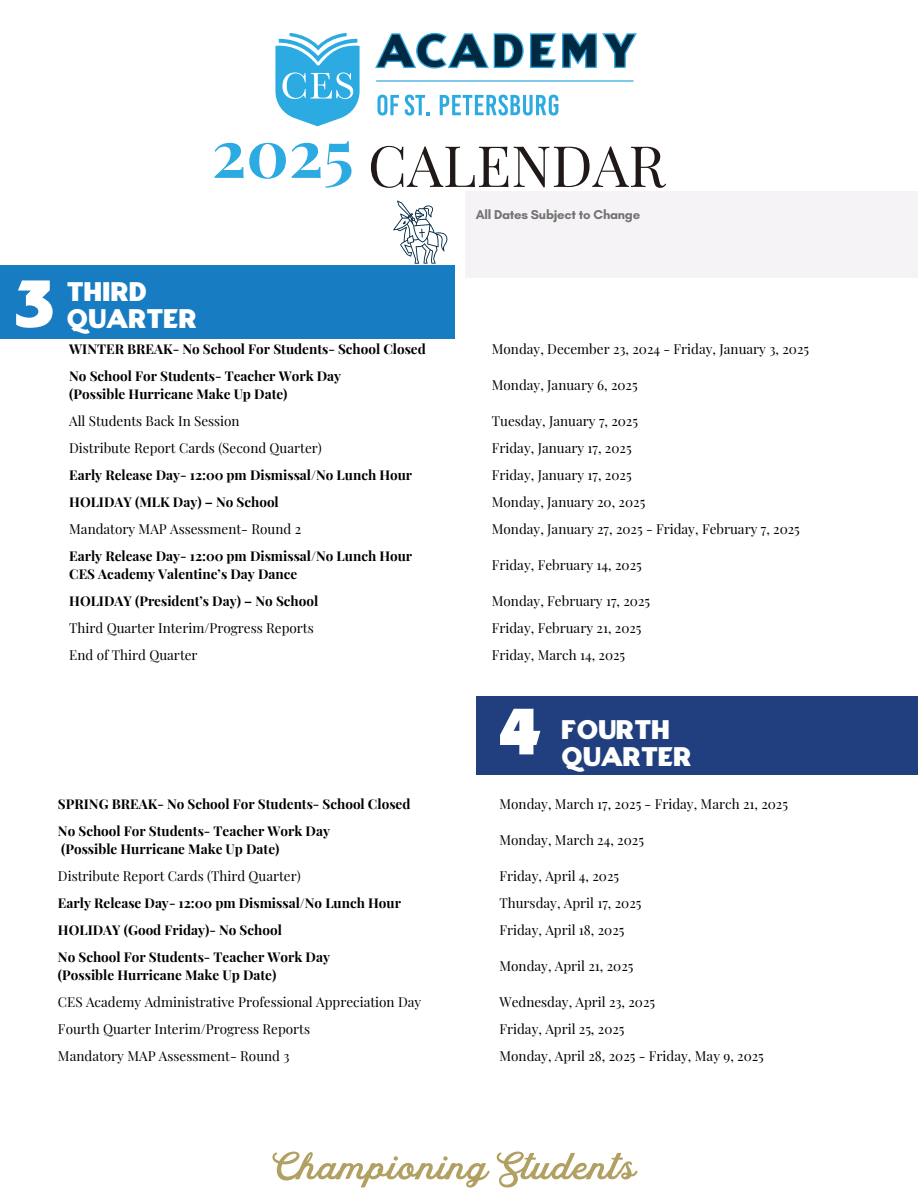
<style>
.page{position:relative;width:918px;height:1188px;background:#fff}
.page>*{position:absolute;margin:0;border:0;box-sizing:border-box;transform-origin:0 0}
.t1{font:700 66px "Playfair Display";color:#2caae2}
.t2{font:65.4px "Epilogue";color:#fff}
.t3{font:57px "Playfair Display";color:#201917}
.t4{font:27px/27px "Epilogue";color:#fff}
.t5{font:13.5px "Playfair Display";color:#000}
.t6{font:700 13.5px "Playfair Display";color:#000}
.t7{font:700 13.05px "Glacial Indifference";letter-spacing:-.02em;color:#737373}
</style>
<div class="page">
<div style="left:0;top:265px;width:455px;height:73px;background:#177cc1"></div>
<div style="left:476px;top:696px;width:442px;height:79px;background:#213f7e"></div>
<div style="left:465px;top:192px;width:453px;height:86px;background:#f5f3f5"></div>
<svg style="left:393px;top:201px;width:55px;height:63px"></svg>
<svg style="left:272px;top:1152px;width:218px;height:36px"></svg>
<svg style="left:497px;top:1152px;width:140px;height:36px"></svg>
<svg style="left:275px;top:33px;width:85px;height:93px"></svg>
<svg style="left:375px;top:32px;width:262px;height:37px"></svg>
<svg style="left:377px;top:95px;width:22px;height:21px"></svg>
<svg style="left:405px;top:95px;width:25px;height:21px"></svg>
<svg style="left:440px;top:95px;width:118px;height:21px"></svg>
<hr style="left:376px;top:80px;width:258px;height:2px;background:#2fa9e0">
<p class="t1" style="left:212px;top:106px;width:143px">2025</p>
<p class="t3" style="left:368px;top:125px;width:299px">CALENDAR</p>
<p class="t7" style="left:476px;top:207px;width:166px">All Dates Subject to Change</p>
<p class="t2" style="left:14px;top:264px;width:42px">3</p>
<p class="t4" style="left:67px;top:280px;width:132px">THIRD<br>QUARTER</p>
<p class="t6" style="left:69px;top:340px;width:358px">WINTER BREAK- No School For Students- School Closed</p>
<h1 class="t5" style="left:492px;top:340px;width:319px">Monday, December 23, 2024 - Friday, January 3, 2025</h1>
<h2 class="t6" style="left:69px;top:367px;width:274px">No School For Students- Teacher Work Day</h2>
<p class="t6" style="left:69px;top:385px;width:220px">(Possible Hurricane Make Up Date)</p>
<p class="t5" style="left:492px;top:376px;width:147px">Monday, January 6, 2025</p>
<p class="t5" style="left:69px;top:412px;width:172px">All Students Back In Session</p>
<h3 class="t5" style="left:492px;top:412px;width:148px">Tuesday, January 7, 2025</h3>
<p class="t5" style="left:69px;top:439px;width:254px">Distribute Report Cards (Second Quarter)</p>
<p class="t5" style="left:492px;top:439px;width:141px">Friday, January 17, 2025</p>
<p class="t6" style="left:69px;top:466px;width:345px">Early Release Day- 12:00 pm Dismissal/No Lunch Hour</p>
<p class="t5" style="left:492px;top:466px;width:141px">Friday, January 17, 2025</p>
<p class="t6" style="left:69px;top:493px;width:211px">HOLIDAY (MLK Day) – No School</p>
<p class="t5" style="left:492px;top:493px;width:155px">Monday, January 20, 2025</p>
<p class="t5" style="left:69px;top:520px;width:233px">Mandatory MAP Assessment- Round 2</p>
<p class="t5" style="left:492px;top:520px;width:310px">Monday, January 27, 2025 - Friday, February 7, 2025</p>
<p class="t6" style="left:69px;top:547px;width:345px">Early Release Day- 12:00 pm Dismissal/No Lunch Hour</p>
<p class="t6" style="left:69px;top:565px;width:230px">CES Academy Valentine’s Day Dance</p>
<p class="t5" style="left:492px;top:556px;width:151px">Friday, February 14, 2025</p>
<p class="t6" style="left:69px;top:592px;width:251px">HOLIDAY (President’s Day) – No School</p>
<p class="t5" style="left:492px;top:592px;width:160px">Monday, February 17, 2025</p>
<p class="t5" style="left:69px;top:619px;width:246px">Third Quarter Interim/Progress Reports</p>
<p class="t5" style="left:492px;top:619px;width:151px">Friday, February 21, 2025</p>
<p class="t5" style="left:69px;top:646px;width:130px">End of Third Quarter</p>
<p class="t5" style="left:492px;top:646px;width:135px">Friday, March 14, 2025</p>
<p class="t2" style="left:498px;top:692px;width:46px">4</p>
<p class="t4" style="left:562px;top:718px;width:132px">FOURTH<br>QUARTER</p>
<p class="t6" style="left:58px;top:795px;width:354px">SPRING BREAK- No School For Students- School Closed</p>
<p class="t5" style="left:499px;top:795px;width:290px">Monday, March 17, 2025 - Friday, March 21, 2025</p>
<p class="t6" style="left:58px;top:822px;width:274px">No School For Students- Teacher Work Day</p>
<p class="t6" style="left:61px;top:840px;width:220px">(Possible Hurricane Make Up Date)</p>
<p class="t5" style="left:499px;top:831px;width:146px">Monday, March 24, 2025</p>
<p class="t5" style="left:58px;top:867px;width:244px">Distribute Report Cards (Third Quarter)</p>
<p class="t5" style="left:499px;top:867px;width:121px">Friday, April 4, 2025</p>
<p class="t6" style="left:58px;top:894px;width:345px">Early Release Day- 12:00 pm Dismissal/No Lunch Hour</p>
<h4 class="t5" style="left:499px;top:894px;width:143px">Thursday, April 17, 2025</h4>
<p class="t6" style="left:58px;top:921px;width:225px">HOLIDAY (Good Friday)- No School</p>
<p class="t5" style="left:499px;top:921px;width:126px">Friday, April 18, 2025</p>
<p class="t6" style="left:58px;top:948px;width:274px">No School For Students- Teacher Work Day</p>
<p class="t6" style="left:58px;top:966px;width:220px">(Possible Hurricane Make Up Date)</p>
<p class="t5" style="left:499px;top:957px;width:135px">Monday, April 21, 2025</p>
<p class="t5" style="left:58px;top:993px;width:365px">CES Academy Administrative Professional Appreciation Day</p>
<p class="t5" style="left:499px;top:993px;width:157px">Wednesday, April 23, 2025</p>
<p class="t5" style="left:58px;top:1020px;width:254px">Fourth Quarter Interim/Progress Reports</p>
<p class="t5" style="left:499px;top:1020px;width:127px">Friday, April 25, 2025</p>
<p class="t5" style="left:58px;top:1047px;width:233px">Mandatory MAP Assessment- Round 3</p>
<p class="t5" style="left:499px;top:1047px;width:266px">Monday, April 28, 2025 - Friday, May 9, 2025</p>
</div>
